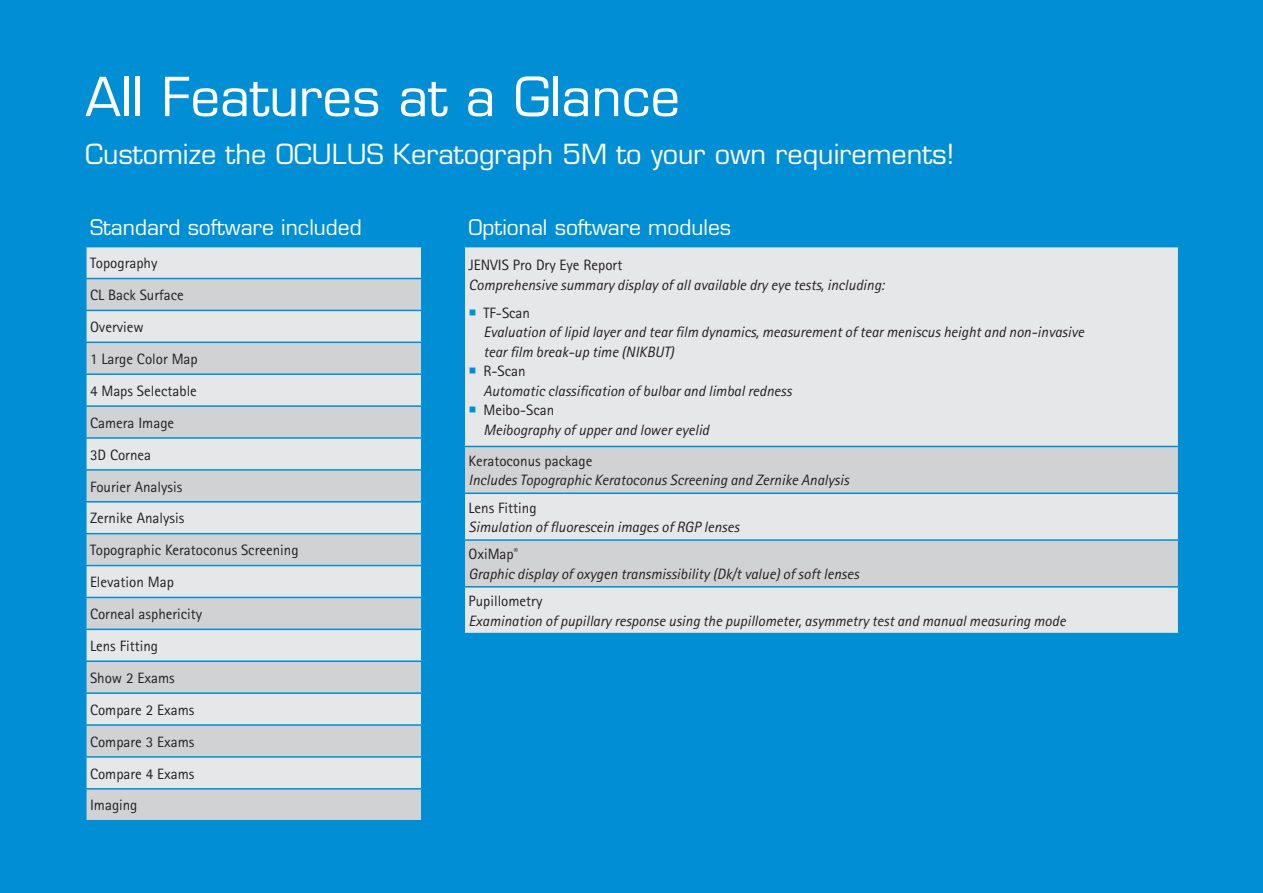
<style>
.page{position:relative;width:1263px;height:893px;background:#008fd5}
.page>*{position:absolute;margin:0;border:0;box-sizing:border-box;transform-origin:0 0}
.t1{font:52.5px "Eurostile";color:#fff}
.t2{font:27px "Eurostile";color:#fff}
.t3{font:21px "Eurostile";color:#fff}
.t4{font:italic 15px/19.5px "Rotis Sans Serif";color:#231f20}
.t5{font:15px/32px "Rotis Sans Serif";color:#231f20}
.s1{font-style:normal}
</style>
<div class="page">
<div style="left:465px;top:247px;width:713px;height:386px;background:#e6e7e9"></div>
<svg style="left:465px;top:447px;width:713px;height:139px;fill:#d1d2d4"></svg>
<hr style="left:463px;top:446px;width:716px;height:1px;background:#008fd5">
<hr style="left:463px;top:492px;width:716px;height:2px;background:#008fd5">
<hr style="left:463px;top:539px;width:716px;height:2px;background:#008fd5">
<hr style="left:463px;top:586px;width:716px;height:2px;background:#008fd5">
<div style="left:87px;top:247px;width:334px;height:31px;background:#e6e7e9"></div>
<svg style="left:87px;top:279px;width:334px;height:541px;fill:#d1d2d4"></svg>
<hr style="left:85px;top:310px;width:337px;height:1px;background:#008fd5">
<hr style="left:85px;top:342px;width:337px;height:1px;background:#008fd5">
<hr style="left:85px;top:373px;width:337px;height:2px;background:#008fd5">
<hr style="left:85px;top:405px;width:337px;height:2px;background:#008fd5">
<hr style="left:85px;top:437px;width:337px;height:2px;background:#008fd5">
<hr style="left:85px;top:469px;width:337px;height:2px;background:#008fd5">
<hr style="left:85px;top:501px;width:337px;height:1px;background:#008fd5">
<hr style="left:85px;top:533px;width:337px;height:1px;background:#008fd5">
<hr style="left:85px;top:565px;width:337px;height:1px;background:#008fd5">
<hr style="left:85px;top:597px;width:337px;height:1px;background:#008fd5">
<hr style="left:85px;top:629px;width:337px;height:1px;background:#008fd5">
<hr style="left:85px;top:660px;width:337px;height:2px;background:#008fd5">
<hr style="left:85px;top:692px;width:337px;height:2px;background:#008fd5">
<hr style="left:85px;top:724px;width:337px;height:2px;background:#008fd5">
<hr style="left:85px;top:756px;width:337px;height:2px;background:#008fd5">
<hr style="left:85px;top:788px;width:337px;height:1px;background:#008fd5">
<svg style="left:470px;top:309px;width:6px;height:6px"></svg>
<svg style="left:470px;top:368px;width:6px;height:5px"></svg>
<svg style="left:470px;top:407px;width:6px;height:5px"></svg>
<h1 class="t1" style="left:85px;top:65px;width:597px">All Features at a Glance</h1>
<h2 class="t2" style="left:85px;top:138px;width:870px">Customize the OCULUS Keratograph 5M to your own requirements!</h2>
<h3 class="t3" style="left:90px;top:214px;width:273px">Standard software included</h3>
<p class="t5" style="left:90px;top:247px;width:210px">Topography<br>CL Back Surface<br>Overview<br>1 Large Color Map<br>4 Maps Selectable<br>Camera Image<br>3D Cornea<br>Fourier Analysis<br>Zernike Analysis<br>Topographic Keratoconus Screening<br>Elevation Map<br>Corneal asphericity<br>Lens Fitting<br>Show 2 Exams<br>Compare 2 Exams<br>Compare 3 Exams<br>Compare 4 Exams<br>Imaging</p>
<h3 class="t3" style="left:468px;top:214px;width:264px">Optional software modules</h3>
<p class="t5" style="left:468px;top:249px;width:155px">JENVIS Pro Dry Eye Report</p>
<p class="t4" style="left:468px;top:275px;width:417px">Comprehensive summary display of all available dry eye tests, including:</p>
<p class="t5" style="left:483px;top:296px;width:48px">TF-Scan</p>
<p class="t4" style="left:483px;top:322px;width:602px">Evaluation of lipid layer and tear film dynamics, measurement of tear meniscus height and non-invasive tear film break-up time (NIKBUT)</p>
<p class="t5" style="left:483px;top:355px;width:44px">R-Scan</p>
<p class="t4" style="left:483px;top:381px;width:310px">Automatic classification of bulbar and limbal redness</p>
<p class="t5" style="left:483px;top:394px;width:72px">Meibo-Scan</p>
<p class="t4" style="left:483px;top:420px;width:227px">Meibography of upper and lower eyelid</p>
<p class="t5" style="left:468px;top:445px;width:125px">Keratoconus package</p>
<p class="t4" style="left:468px;top:471px;width:382px">Includes Topographic Keratoconus Screening and Zernike Analysis</p>
<p class="t5" style="left:468px;top:491px;width:70px">Lens Fitting</p>
<p class="t4" style="left:468px;top:514px;width:272px;line-height:27.3px">Simulation of fluorescein images of RGP lenses<br><span class="s1">OxiMap</span><sup>®</sup></p>
<p class="t4" style="left:468px;top:564px;width:392px">Graphic display of oxygen transmissibility (Dk/t value) of soft lenses</p>
<p class="t5" style="left:468px;top:585px;width:75px">Pupillometry</p>
<p class="t4" style="left:468px;top:611px;width:599px">Examination of pupillary response using the pupillometer, asymmetry test and manual measuring mode</p>
</div>
